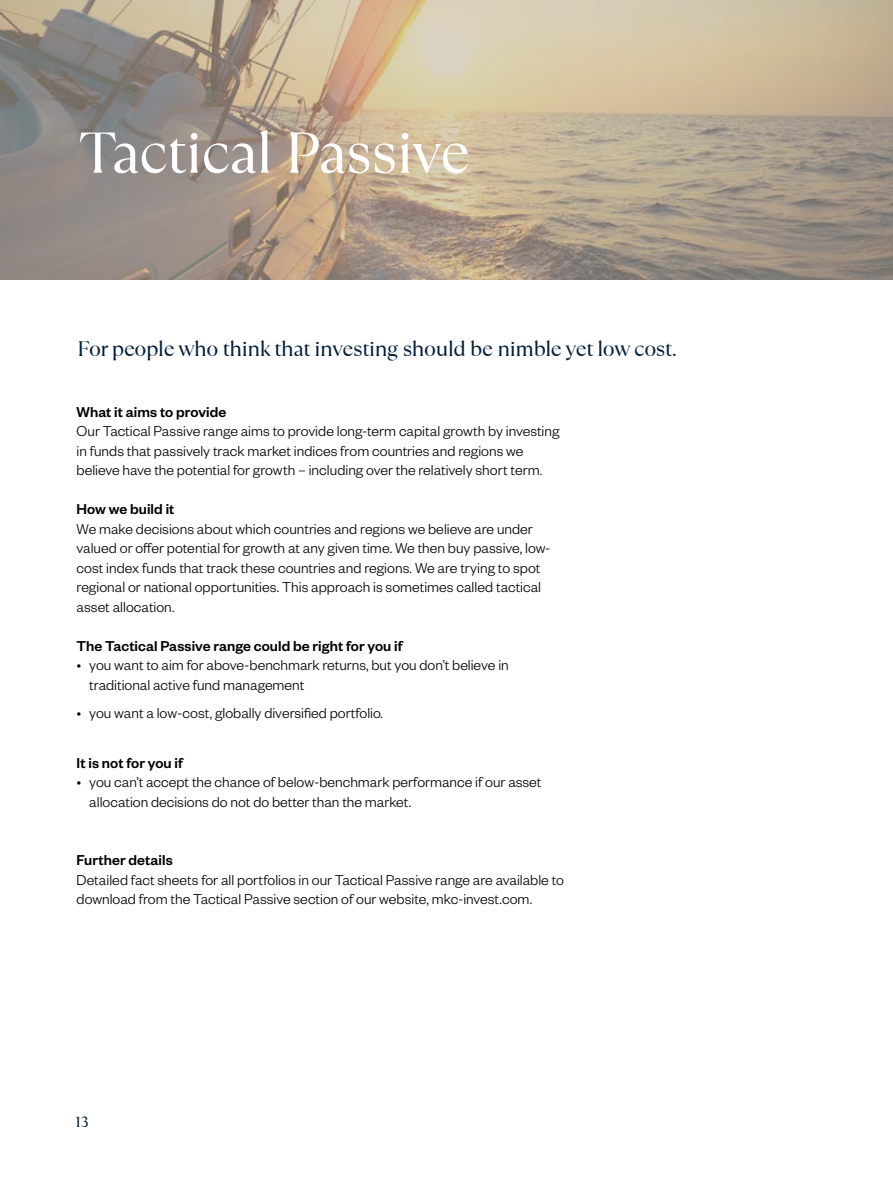
<style>
.page{position:relative;width:893px;height:1191px;background:#fff}
.page>*{position:absolute;margin:0;border:0;box-sizing:border-box;transform-origin:0 0}
.t1{font:57.3px "TT Ramillas";letter-spacing:-.015em;color:#fff}
.t2{font:21px "TT Ramillas";letter-spacing:-.02em;color:#001f3b}
.t3{font:300 15.75px/19.5px "Founders Grotesk";color:#000}
.t4{font:500 15.75px "Founders Grotesk";letter-spacing:.005em;color:#000}
.t5{font:15px "TT Ramillas";color:#001f3b}
</style>
<div class="page">
<svg style="left:0;top:0;width:893px;height:280px;background:#b1a38f"></svg>
<h1 class="t1" style="left:80px;top:119px;width:392px">Tactical Passive</h1>
<h2 class="t2" style="left:78px;top:336px;width:601px">For people who think that investing should be nimble yet low cost.</h2>
<p class="t4" style="left:77px;top:402px;width:151px">What it aims to provide</p>
<p class="t3" style="left:77px;top:420px;width:484px">Our Tactical Passive range aims to provide long-term capital growth by investing in funds that passively track market indices from countries and regions we believe have the potential for growth – including over the relatively short term.</p>
<p class="t4" style="left:77px;top:499px;width:99px">How we build it</p>
<p class="t3" style="left:77px;top:518px;width:476px">We make decisions about which countries and regions we believe are under valued or offer potential for growth at any given time. We then buy passive, low&shy;cost index funds that track these countries and regions. We are trying to spot regional or national opportunities. This approach is sometimes called tactical asset allocation.</p>
<p class="t4" style="left:77px;top:636px;width:328px">The Tactical Passive range could be right for you if</p>
<p class="t3" style="left:89px;top:654px;width:421px;text-indent:-13px">• you want to aim for above-benchmark returns, but you don’t believe in traditional active fund management</p>
<p class="t3" style="left:77px;top:702px;width:308px">• you want a low-cost, globally diversified portfolio.</p>
<p class="t4" style="left:77px;top:753px;width:108px">It is not for you if</p>
<p class="t3" style="left:89px;top:771px;width:454px;text-indent:-13px">• you can’t accept the chance of below-benchmark performance if our asset allocation decisions do not do better than the market.</p>
<p class="t4" style="left:77px;top:850px;width:98px">Further details</p>
<p class="t3" style="left:77px;top:869px;width:489px">Detailed fact sheets for all portfolios in our Tactical Passive range are available to download from the Tactical Passive section of our website, mkc-invest.com.</p>
<p class="t5" style="left:75px;top:1113px;width:15px">13</p>
</div>
